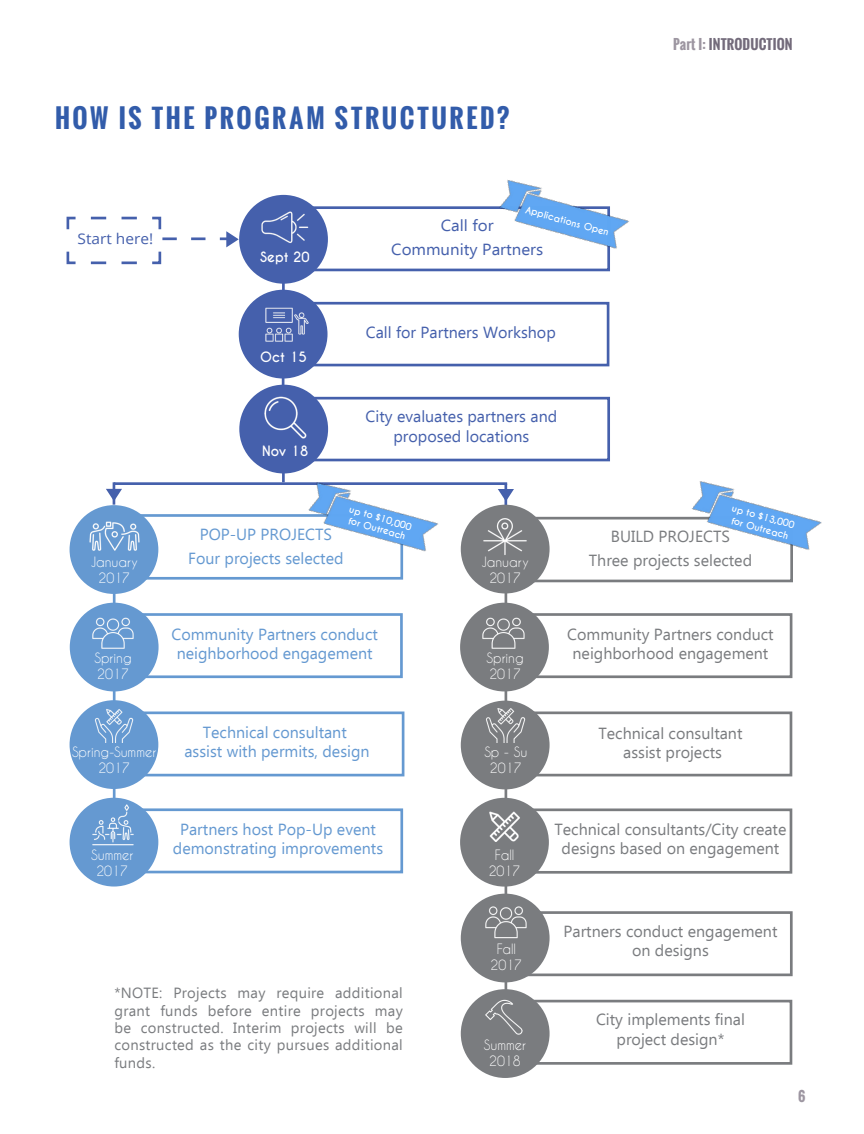
<style>
.page{position:relative;width:864px;height:1134px;background:#fff}
.page>*{position:absolute;margin:0;border:0;box-sizing:border-box;transform-origin:0 0}
.Header_1{font:700 25.5px "Oswald";letter-spacing:.105em;color:#325caa}
.t1{font:16.05px/19.2px "Ebrima";color:#7a7c7f;text-align:center}
.t2{font:16.05px/19.2px "Ebrima";color:#6599d1;text-align:center}
.t3{font:16.05px/19.2px "Ebrima";color:#4560ac;text-align:center}
.t4{font:16.05px/24.2px "Ebrima";color:#4560ac;text-align:center;scale:1.05 1}
.t5{font:14.7px/17.4px "Ebrima";letter-spacing:.02em;color:#7a7c7f;text-align:justify}
.t6{font:14.7px "Open Sans";color:#4560ac;scale:1.05 1}
.t7{font:700 13.5px "Oswald";letter-spacing:.01em;color:#736b7b}
.t8{font:700 13.5px "Oswald";color:#9d96a1}
.t9{font:13.35px/16px "Caviar Dreams";color:#fff;text-align:center}
.t10{font:700 13.35px "Caviar Dreams";color:#fff}
.t11{font:700 9.3px/11.9px "Caviar Dreams";color:#fff}
.s1{color:#9d96a1}
</style>
<div class="page">
<hr style="left:504px;top:484px;width:3px;height:42px;background:#4560ac">
<hr style="left:282px;top:280px;width:3px;height:19px;background:#4560ac">
<svg style="left:282px;top:379px;width:2px;height:6px"></svg>
<div style="left:507px;top:613px;width:285px;height:65px;border:3px solid #7a7c7f"></div>
<div style="left:288px;top:397px;width:322px;height:64px;border:3px solid #4560ac"></div>
<div style="left:282px;top:206px;width:328px;height:65px;border:3px solid #4560ac"></div>
<div style="left:239px;top:385px;width:89px;height:88px;background:#4560ac;border-radius:50%"></div>
<div style="left:239px;top:195px;width:89px;height:89px;background:#4560ac;border-radius:50%"></div>
<hr style="left:114px;top:482px;width:393px;height:3px;background:#4560ac">
<hr style="left:282px;top:463px;width:3px;height:19px;background:#4560ac">
<img style="left:263px;top:211px;width:46px;height:33px">
<img style="left:257px;top:391px;width:54px;height:48px">
<hr style="left:113px;top:555px;width:3px;height:320px;background:#6599d1">
<div style="left:110px;top:514px;width:293px;height:66px;border:3px solid #6599d1"></div>
<hr style="left:505px;top:531px;width:2px;height:527px;background:#7a7c7f">
<img style="left:474px;top:180px;width:155px;height:92px">
<div style="left:70px;top:505px;width:88px;height:89px;background:#6599d1;border-radius:50%"></div>
<img style="left:89px;top:521px;width:50px;height:30px">
<div style="left:502px;top:517px;width:291px;height:65px;border:3px solid #7a7c7f"></div>
<div style="left:461px;top:505px;width:89px;height:88px;background:#7a7c7f;border-radius:50%"></div>
<img style="left:483px;top:518px;width:44px;height:37px">
<div style="left:114px;top:613px;width:289px;height:65px;border:3px solid #6599d1"></div>
<div style="left:70px;top:603px;width:89px;height:88px;background:#6599d1;border-radius:50%"></div>
<img style="left:92px;top:617px;width:42px;height:32px">
<div style="left:116px;top:712px;width:288px;height:64px;border:3px solid #6599d1"></div>
<div style="left:70px;top:700px;width:88px;height:89px;background:#6599d1;border-radius:50%"></div>
<div style="left:117px;top:808px;width:286px;height:65px;border:3px solid #6599d1"></div>
<div style="left:70px;top:798px;width:88px;height:89px;background:#6599d1;border-radius:50%"></div>
<img style="left:92px;top:804px;width:42px;height:42px">
<div style="left:460px;top:603px;width:89px;height:88px;background:#7a7c7f;border-radius:50%"></div>
<div style="left:505px;top:712px;width:287px;height:64px;border:3px solid #7a7c7f"></div>
<div style="left:461px;top:701px;width:89px;height:88px;background:#7a7c7f;border-radius:50%"></div>
<div style="left:504px;top:808px;width:288px;height:66px;border:3px solid #7a7c7f"></div>
<div style="left:460px;top:798px;width:89px;height:89px;background:#7a7c7f;border-radius:50%"></div>
<img style="left:489px;top:811px;width:31px;height:30px">
<div style="left:506px;top:911px;width:287px;height:65px;border:3px solid #7a7c7f"></div>
<div style="left:461px;top:894px;width:89px;height:88px;background:#7a7c7f;border-radius:50%"></div>
<img style="left:485px;top:906px;width:42px;height:33px">
<div style="left:507px;top:1000px;width:285px;height:65px;border:3px solid #7a7c7f"></div>
<div style="left:461px;top:989px;width:89px;height:89px;background:#7a7c7f;border-radius:50%"></div>
<img style="left:486px;top:1000px;width:36px;height:34px">
<hr style="left:113px;top:482px;width:2px;height:23px;background:#4560ac">
<img style="left:666px;top:481px;width:156px;height:98px">
<img style="left:283px;top:456px;width:176px;height:124px">
<img style="left:482px;top:617px;width:43px;height:32px">
<div style="left:287px;top:302px;width:322px;height:64px;border:3px solid #4560ac"></div>
<div style="left:239px;top:290px;width:89px;height:89px;background:#4560ac;border-radius:50%"></div>
<img style="left:265px;top:307px;width:44px;height:35px">
<img style="left:486px;top:708px;width:39px;height:34px">
<img style="left:95px;top:709px;width:39px;height:34px">
<svg style="left:106px;top:489px;width:16px;height:12px"></svg>
<svg style="left:498px;top:489px;width:16px;height:12px"></svg>
<svg style="left:66px;top:215px;width:197px;height:51px"></svg>
<p class="Header_1" style="left:55px;top:99px;width:456px">HOW IS THE PROGRAM STRUCTURED?</p>
<p class="t6" style="left:78px;top:228px;width:73px">Start here!</p>
<p class="t10" style="left:260px;top:248px;width:51px">Sept 20</p>
<p class="t10" style="left:260px;top:349px;width:48px">Oct 15</p>
<p class="t10" style="left:262px;top:443px;width:48px">Nov 18</p>
<p class="t11" style="left:527px;top:204px;width:88px;rotate:15deg">Applications Open</p>
<p class="t4" style="left:391px;top:214px;width:146px">Call for<br>Community Partners</p>
<p class="t3" style="left:366px;top:324px;width:191px">Call for Partners Workshop</p>
<p class="t3" style="left:366px;top:408px;width:193px">City evaluates partners and proposed locations</p>
<p class="t7" style="left:673px;top:34px;width:121px"><span class="s1">Part I:</span> INTRODUCTION</p>
<p class="t9" style="left:91px;top:554px;width:49px">January<br>2017</p>
<p class="t9" style="left:95px;top:650px;width:39px;text-align:left">Spring<br>2017</p>
<p class="t11" style="left:351px;top:515px;width:60px;rotate:16deg">for Outreach</p>
<p class="t11" style="left:734px;top:503px;width:66px;rotate:15deg">up to $13,000 for Outreach</p>
<p class="t11" style="left:351px;top:503px;width:66px;rotate:17deg">up to $10,000</p>
<p class="t2" style="left:188px;top:523px;width:157px;line-height:24.2px">POP-UP PROJECTS<br>Four projects selected</p>
<p class="t1" style="left:611px;top:527px;width:121px">BUILD PROJECTS</p>
<p class="t9" style="left:482px;top:554px;width:49px">January</p>
<p class="t1" style="left:589px;top:551px;width:165px">Three projects selected</p>
<p class="t9" style="left:489px;top:570px;width:33px">2017</p>
<p class="t2" style="left:171px;top:626px;width:208px">Community Partners conduct neighborhood engagement</p>
<p class="t9" style="left:487px;top:650px;width:39px;text-align:left">Spring<br>2017</p>
<p class="t1" style="left:567px;top:626px;width:208px">Community Partners conduct neighborhood engagement</p>
<p class="t9" style="left:72px;top:744px;width:86px">Spring-Summer<br>2017</p>
<p class="t2" style="left:184px;top:724px;width:187px">Technical consultant assist with permits, design</p>
<p class="t9" style="left:484px;top:744px;width:44px">Sp - Su<br>2017</p>
<p class="t1" style="left:598px;top:724px;width:146px">Technical consultant assist projects</p>
<p class="t9" style="left:91px;top:847px;width:44px">Summer<br>2017</p>
<p class="t2" style="left:173px;top:821px;width:212px">Partners host Pop-Up event demonstrating improvements</p>
<p class="t9" style="left:489px;top:846px;width:33px">Fall<br>2017</p>
<p class="t9" style="left:491px;top:941px;width:33px">Fall<br>2017</p>
<p class="t1" style="left:554px;top:820px;width:234px">Technical consultants/City create designs based on engagement</p>
<p class="t1" style="left:564px;top:922px;width:215px">Partners conduct engagement on designs</p>
<p class="t5" style="left:114px;top:985px;width:290px">*NOTE: Projects may require additional grant funds before entire projects may be constructed. Interim projects will be constructed as the city pursues additional funds.</p>
<p class="t9" style="left:484px;top:1037px;width:44px">Summer<br>2018</p>
<p class="t1" style="left:596px;top:1011px;width:150px">City implements final project design*</p>
<p class="t8" style="left:798px;top:1086px;width:9px">6</p>
</div>
